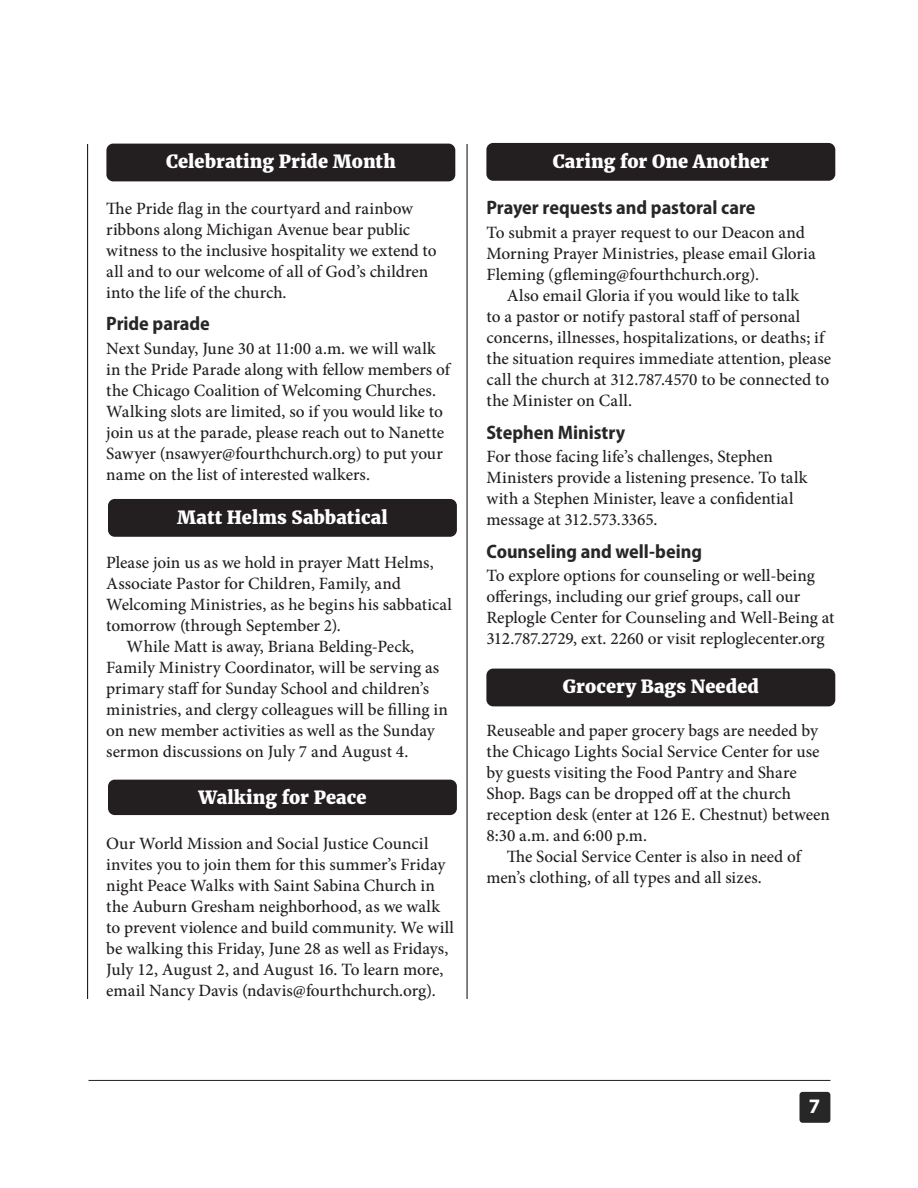
<style>
.page{position:relative;width:918px;height:1188px;background:#fff}
.page>*{position:absolute;margin:0;border:0;box-sizing:border-box;transform-origin:0 0}
.t1{font:700 20.7px "Myriad Pro";color:#fff}
.t2{font:700 semi-condensed 19.5px "Myriad Pro";color:#272728}
.t3{font:800 18px "Merriweather";letter-spacing:.005em;color:#fff}
.t4{font:500 17.25px/21px "Minion Pro";color:#231f20}
</style>
<div class="page">
<div style="left:800px;top:1092px;width:30px;height:31px;background:#272728;border-radius:3px"></div>
<hr style="left:89px;top:1080px;width:741px;height:1px;background:#231f20">
<hr style="left:466px;top:144px;width:2px;height:855px;background:#231f20">
<hr style="left:87px;top:144px;width:1px;height:855px;background:#231f20">
<div style="left:106px;top:144px;width:349px;height:37px;background:#231f20;border-radius:7px"></div>
<div style="left:108px;top:780px;width:349px;height:35px;background:#231f20;border-radius:7px"></div>
<div style="left:108px;top:499px;width:349px;height:38px;background:#231f20;border-radius:7px"></div>
<div style="left:486px;top:143px;width:349px;height:38px;background:#231f20;border-radius:7px"></div>
<div style="left:486px;top:669px;width:349px;height:37px;background:#231f20;border-radius:7px"></div>
<p class="t3" style="left:166px;top:151px;width:231px">Celebrating Pride Month</p>
<p class="t4" style="left:106px;top:198px;width:332px">The Pride flag in the courtyard and rainbow ribbons along Michigan Avenue bear public witness to the inclusive hospitality we extend to all and to our welcome of all of God’s children into the life of the church.</p>
<p class="t2" style="left:106px;top:313px;width:105px">Pride parade</p>
<p class="t4" style="left:106px;top:338px;width:345px">Next Sunday, June 30 at 11:00 a.m. we will walk in the Pride Parade along with fellow members of the Chicago Coalition of Welcoming Churches.<br>Walking slots are limited, so if you would like to join us at the parade, please reach out to Nanette Sawyer (nsawyer@fourthchurch.org) to put your name on the list of interested walkers.</p>
<p class="t3" style="left:177px;top:506px;width:212px">Matt Helms Sabbatical</p>
<p class="t4" style="left:106px;top:552px;width:347px">Please join us as we hold in prayer Matt Helms, Associate Pastor for Children, Family, and Welcoming Ministries, as he begins his sabbatical tomorrow (through September 2).</p>
<p class="t4" style="left:106px;top:636px;width:343px;text-indent:20px">While Matt is away, Briana Belding-Peck, Family Ministry Coordinator, will be serving as primary staff for Sunday School and children’s ministries, and clergy colleagues will be filling in on new member activities as well as the Sunday sermon discussions on July 7 and August 4.</p>
<p class="t3" style="left:199px;top:786px;width:169px">Walking for Peace</p>
<p class="t4" style="left:106px;top:833px;width:349px">Our World Mission and Social Justice Council invites you to join them for this summer’s Friday night Peace Walks with Saint Sabina Church in the Auburn Gresham neighborhood, as we walk to prevent violence and build community. We will be walking this Friday, June 28 as well as Fridays, July 12, August 2, and August 16. To learn more, email Nancy Davis (ndavis@fourthchurch.org).</p>
<p class="t3" style="left:553px;top:150px;width:218px">Caring for One Another</p>
<p class="t2" style="left:487px;top:197px;width:271px">Prayer requests and pastoral care</p>
<p class="t4" style="left:487px;top:222px;width:331px">To submit a prayer request to our Deacon and<br>Morning Prayer Ministries, please email Gloria<br>Fleming (gfleming@fourthchurch.org).</p>
<p class="t4" style="left:487px;top:285px;width:346px;text-indent:20px">Also email Gloria if you would like to talk<br>to a pastor or notify pastoral staff of personal concerns, illnesses, hospitalizations, or deaths; if the situation requires immediate attention, please call the church at 312.787.4570 to be connected to the Minister on Call.</p>
<p class="t2" style="left:487px;top:421px;width:140px">Stephen Ministry</p>
<p class="t4" style="left:487px;top:446px;width:323px">For those facing life’s challenges, Stephen Ministers provide a listening presence. To talk with a Stephen Minister, leave a confidential message at 312.573.3365.</p>
<p class="t2" style="left:487px;top:540px;width:217px">Counseling and well-being</p>
<p class="t4" style="left:487px;top:565px;width:350px">To explore options for counseling or well-being offerings, including our grief groups, call our Replogle Center for Counseling and Well-Being at 312.787.2729, ext. 2260 or visit reploglecenter.org</p>
<p class="t3" style="left:563px;top:676px;width:198px">Grocery Bags Needed</p>
<p class="t4" style="left:487px;top:720px;width:345px">Reuseable and paper grocery bags are needed by the Chicago Lights Social Service Center for use by guests visiting the Food Pantry and Share Shop. Bags can be dropped off at the church reception desk (enter at 126 E. Chestnut) between 8:30 a.m. and 6:00 p.m.</p>
<p class="t4" style="left:487px;top:846px;width:316px;text-indent:20px">The Social Service Center is also in need of men’s clothing, of all types and all sizes.</p>
<p class="t1" style="left:809px;top:1093px;width:13px">7</p>
</div>
